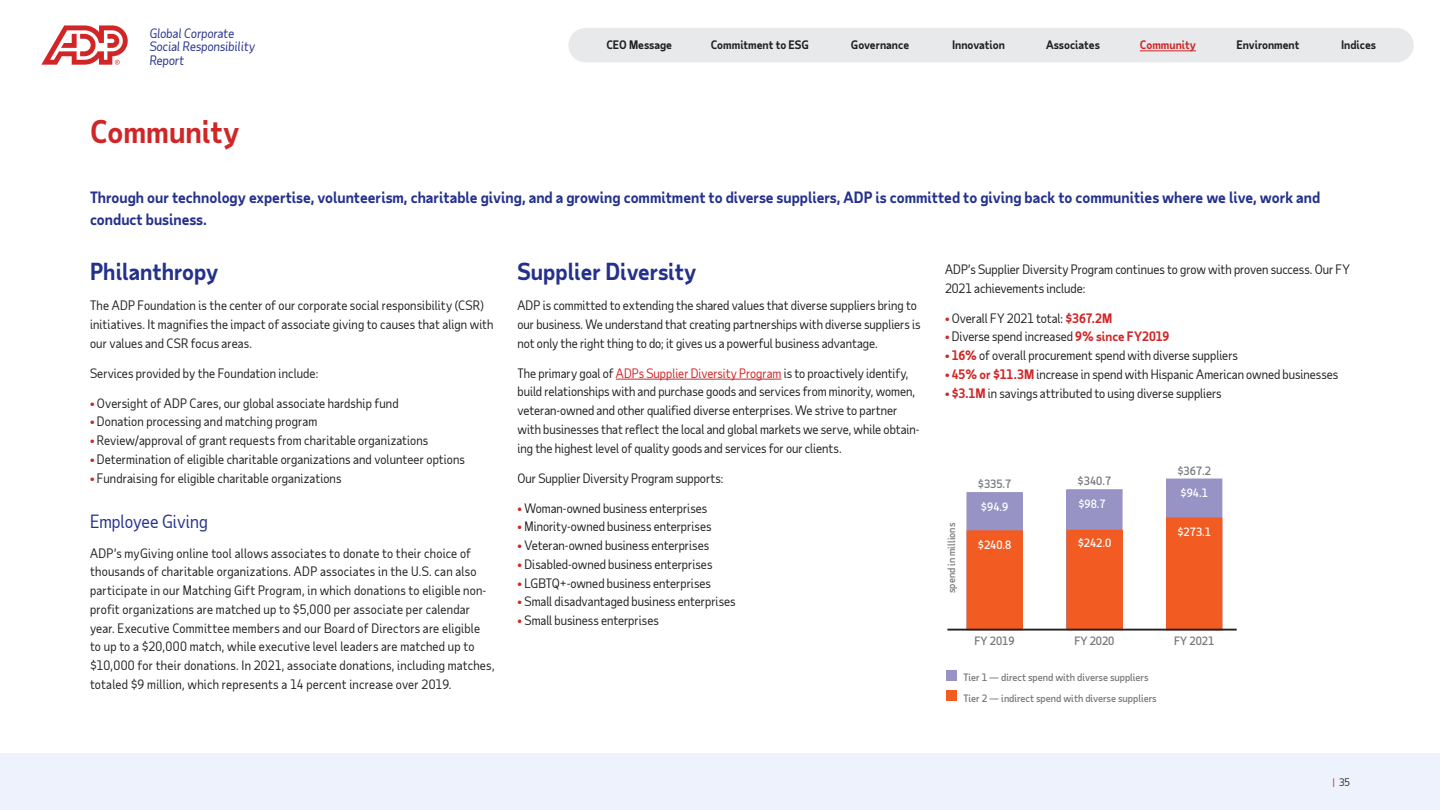
<style>
.page{position:relative;width:1440px;height:810px;background:#fff}
.page>*{position:absolute;margin:0;border:0;box-sizing:border-box;transform-origin:0 0}
.Subhead{font:700 30px "Taub Sans";color:#d02627}
.Body{font:700 22.5px "Taub Sans";color:#24318b}
.Lead_in{font:17.5px "Taub Sans";color:#24318b}
.Lead_in-2{font:700 15px/22.5px "Taub Sans";color:#24318b}
.Body-2{font:12.5px/18.8px "Taub Sans";color:#1f2020}
.t1{font:italic 12.5px/13.8px "Taub Sans";color:#24318b}
.t2{font:700 11.25px "Taub Sans";color:#1f2020}
.t3{font:500 11.25px/22.9px "Taub Sans";color:#76787b}
.t4{font:500 11.25px "Taub Sans";color:#fff}
.t5{font:700 11.25px "Taub Sans";color:#d02627}
.t6{font:500 10px "Taub Sans";color:#76787b}
.t7{font:500 10px "Taub Sans";color:#000}
.t8{font:10px "Taub Sans";color:#1f2020}
.t9{font:10px "Taub Sans";color:#d02627}
.s1{color:#d02627}
.s2{font-weight:700;color:#d02627}
.s3{color:#fff}
</style>
<div class="page">
<hr style="left:616px;top:379px;width:165px;height:1px;background:#d02627">
<div style="left:967px;top:493px;width:55px;height:137px;background:#9793c4"></div>
<div style="left:966px;top:492px;width:57px;height:138px;border:1px solid #9793c4"></div>
<div style="left:1067px;top:490px;width:55px;height:140px;background:#9793c4"></div>
<div style="left:1066px;top:489px;width:57px;height:141px;border:1px solid #9793c4"></div>
<div style="left:1167px;top:479px;width:55px;height:151px;background:#9793c4"></div>
<div style="left:1166px;top:479px;width:56px;height:151px;border:1px solid #9793c4"></div>
<div style="left:1167px;top:518px;width:55px;height:112px;background:#f25b21"></div>
<div style="left:1166px;top:517px;width:56px;height:113px;border:1px solid #f25b21"></div>
<div style="left:967px;top:531px;width:55px;height:99px;background:#f25b21"></div>
<div style="left:967px;top:530px;width:56px;height:100px;border:1px solid #f25b21"></div>
<div style="left:1067px;top:530px;width:55px;height:99px;background:#f25b21"></div>
<div style="left:1066px;top:530px;width:57px;height:100px;border:1px solid #f25b21"></div>
<hr style="left:947px;top:629px;width:290px;height:2px;background:#231f20">
<div style="left:947px;top:670px;width:10px;height:10px;background:#9793c4"></div>
<div style="left:947px;top:691px;width:10px;height:10px;background:#f25b21"></div>
<div style="left:0;top:754px;width:1440px;height:56px;background:#eef2fc"></div>
<div style="left:568px;top:28px;width:846px;height:34px;background:#e8e9ea;border-radius:17px"></div>
<svg style="left:41px;top:25px;width:87px;height:40px"></svg>
<hr style="left:1140px;top:51px;width:56px;height:1px;background:#d02627">
<p class="t1" style="left:150px;top:26px;width:107px">Global Corporate<br>Social Responsibility<br>Report</p>
<p class="Subhead" style="left:90px;top:112px;width:151px">Community</p>
<p class="t2" style="left:606px;top:38px;width:67px">CEO Message</p>
<p class="t2" style="left:711px;top:38px;width:100px">Commitment to ESG</p>
<p class="t2" style="left:851px;top:38px;width:60px">Governance</p>
<p class="t2" style="left:952px;top:38px;width:54px">Innovation</p>
<p class="t2" style="left:1046px;top:38px;width:55px">Associates</p>
<p class="t2" style="left:1236px;top:38px;width:65px">Environment</p>
<p class="t2" style="left:1341px;top:38px;width:36px">Indices</p>
<p class="t5" style="left:1140px;top:38px;width:58px">Community</p>
<p class="Lead_in-2" style="left:90px;top:185px;width:1232px">Through our technology expertise, volunteerism, charitable giving, and a growing commitment to diverse suppliers, ADP is committed to giving back to communities where we live, work and conduct business.</p>
<p class="Body" style="left:90px;top:257px;width:130px">Philanthropy</p>
<p class="Body-2" style="left:90px;top:296px;width:405px">The ADP Foundation is the center of our corporate social responsibility (CSR) initiatives. It magnifies the impact of associate giving to causes that align with our values and CSR focus areas.</p>
<p class="Body-2" style="left:90px;top:363px;width:230px">Services provided by the Foundation include:</p>
<p class="Body-2" style="left:90px;top:393px;width:310px"><span class="s1">•</span> Oversight of ADP Cares, our global associate hardship fund</p>
<p class="Body-2" style="left:90px;top:412px;width:229px"><span class="s1">•</span> Donation processing and matching program</p>
<p class="Body-2" style="left:90px;top:431px;width:340px"><span class="s1">•</span> Review/approval of grant requests from charitable organizations</p>
<p class="Body-2" style="left:90px;top:449px;width:376px"><span class="s1">•</span> Determination of eligible charitable organizations and volunteer options</p>
<p class="Body-2" style="left:90px;top:468px;width:253px"><span class="s1">•</span> Fundraising for eligible charitable organizations</p>
<p class="Lead_in" style="left:90px;top:510px;width:119px">Employee Giving</p>
<p class="Body-2" style="left:90px;top:543px;width:406px">ADP’s myGiving online tool allows associates to donate to their choice of thousands of charitable organizations. ADP associates in the U.S. can also participate in our Matching Gift Program, in which donations to eligible non&shy;profit organizations are matched up to $5,000 per associate per calendar year. Executive Committee members and our Board of Directors are eligible<br>to up to a $20,000 match, while executive level leaders are matched up to $10,000 for their donations. In 2021, associate donations, including matches, totaled $9 million, which represents a 14 percent increase over 2019.</p>
<p class="Body" style="left:518px;top:257px;width:180px">Supplier Diversity</p>
<p class="Body-2" style="left:518px;top:296px;width:405px">ADP is committed to extending the shared values that diverse suppliers bring to our business. We understand that creating partnerships with diverse suppliers is not only the right thing to do; it gives us a powerful business advantage.</p>
<p class="Body-2" style="left:518px;top:363px;width:404px">The primary goal of <span class="s1">ADPs Supplier Diversity Program</span> is to proactively identify, build relationships with and purchase goods and services from minority, women, veteran-owned and other qualified diverse enterprises. We strive to partner with businesses that reflect the local and global markets we serve, while obtain&shy;ing the highest level of quality goods and services for our clients.</p>
<p class="Body-2" style="left:518px;top:468px;width:207px">Our Supplier Diversity Program supports:</p>
<p class="Body-2" style="left:518px;top:498px;width:191px"><span class="s1">•</span> Woman-owned business enterprises</p>
<p class="Body-2" style="left:518px;top:517px;width:195px"><span class="s1">•</span> Minority-owned business enterprises</p>
<p class="Body-2" style="left:518px;top:536px;width:193px"><span class="s1">•</span> Veteran-owned business enterprises</p>
<p class="Body-2" style="left:518px;top:554px;width:196px"><span class="s1">•</span> Disabled-owned business enterprises</p>
<p class="Body-2" style="left:518px;top:573px;width:195px"><span class="s1">•</span> LGBTQ+-owned business enterprises</p>
<p class="Body-2" style="left:518px;top:592px;width:220px"><span class="s1">•</span> Small disadvantaged business enterprises</p>
<p class="Body-2" style="left:518px;top:611px;width:143px"><span class="s1">•</span> Small business enterprises</p>
<p class="Body-2" style="left:945px;top:259px;width:407px">ADP’s Supplier Diversity Program continues to grow with proven success. Our FY<br>2021 achievements include:</p>
<p class="Body-2" style="left:945px;top:308px;width:169px"><span class="s1">•</span> Overall FY 2021 total: <span class="s2">$367.2M</span></p>
<p class="Body-2" style="left:945px;top:327px;width:226px"><span class="s1">•</span> Diverse spend increased <span class="s2">9% since FY2019</span></p>
<p class="Body-2" style="left:945px;top:346px;width:294px"><span class="s1">•</span> <span class="s2">16%</span> of overall procurement spend with diverse suppliers</p>
<p class="Body-2" style="left:945px;top:364px;width:395px"><span class="s1">•</span> <span class="s2">45% or $11.3M</span> increase in spend with Hispanic American owned businesses</p>
<p class="Body-2" style="left:945px;top:383px;width:278px"><span class="s1">•</span> <span class="s2">$3.1M</span> in savings attributed to using diverse suppliers</p>
<p class="t3" style="left:1177px;top:459px;width:35px">$367.2</p>
<p class="t3" style="left:1078px;top:469px;width:35px">$340.7</p>
<p class="t3" style="left:978px;top:472px;width:35px">$335.7 <span class="s3">$94.9</span></p>
<p class="t4" style="left:978px;top:537px;width:35px">$240.8</p>
<p class="t4" style="left:1078px;top:536px;width:35px">$242.0</p>
<p class="t4" style="left:1181px;top:486px;width:29px">$94.1</p>
<p class="t4" style="left:1078px;top:496px;width:29px">$98.7</p>
<p class="t6" style="left:945px;top:593px;width:72px;rotate:-90deg">spend in millions</p>
<p class="t4" style="left:1177px;top:525px;width:35px">$273.1</p>
<p class="t7" style="left:410px;top:544px;width:17px">200</p>
<p class="t7" style="left:410px;top:564px;width:17px">150</p>
<p class="t7" style="left:410px;top:585px;width:17px">100</p>
<p class="t7" style="left:416px;top:605px;width:12px">50</p>
<p class="t7" style="left:421px;top:626px;width:7px">0</p>
<p class="t3" style="left:975px;top:629px;width:42px">FY 2019</p>
<p class="t3" style="left:1074px;top:629px;width:42px">FY 2020</p>
<p class="t3" style="left:1174px;top:629px;width:42px">FY 2021</p>
<p class="t6" style="left:963px;top:671px;width:187px">Tier 1 — direct spend with diverse suppliers</p>
<p class="t6" style="left:964px;top:691px;width:195px">Tier 2 — indirect spend with diverse suppliers</p>
<p class="t8" style="left:1332px;top:776px;width:19px"><span class="s1">|</span> 35</p>
<p class="t9" style="left:1331px;top:776px;width:5px">•</p>
</div>
